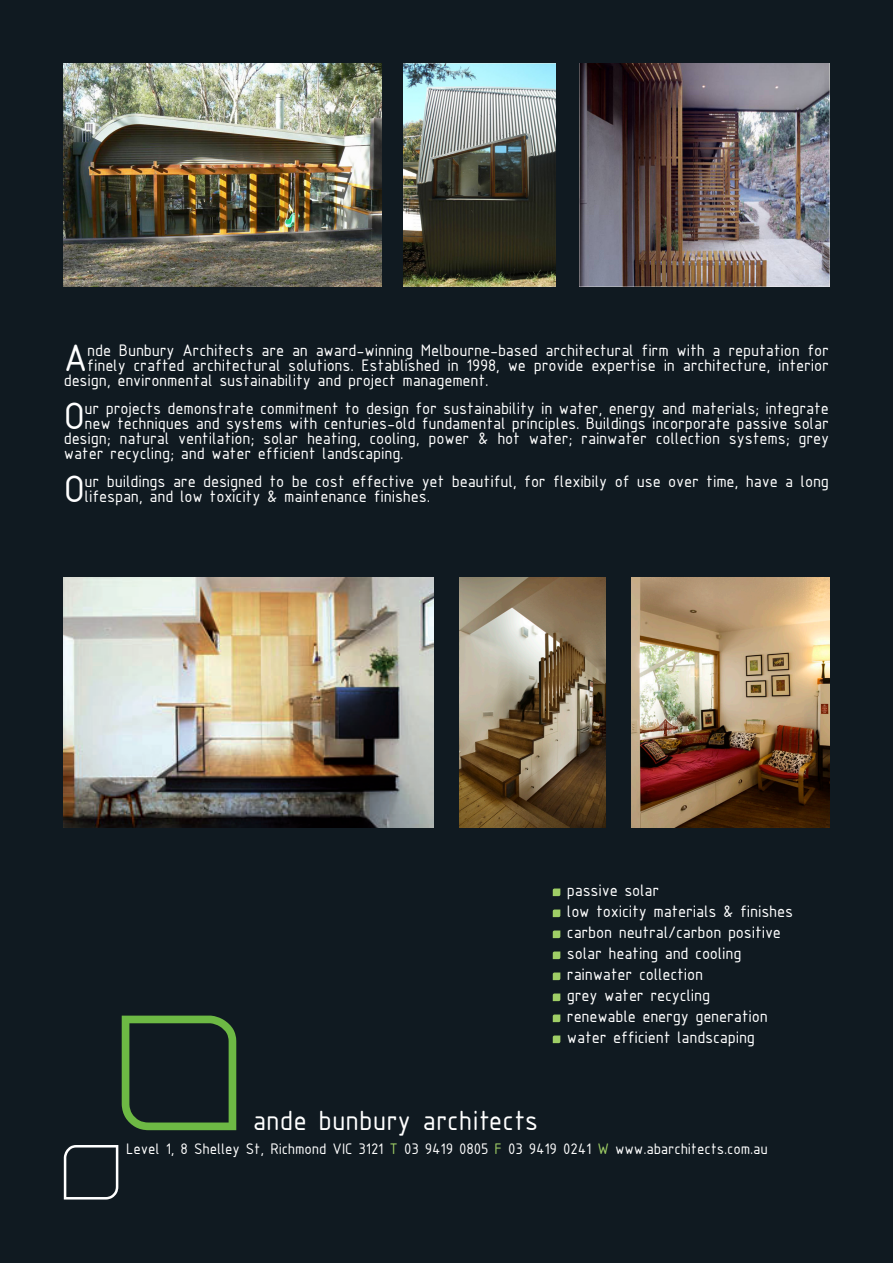
<style>
.page{position:relative;width:893px;height:1263px;background:#101a21}
.page>*{position:absolute;margin:0;border:0;box-sizing:border-box;transform-origin:0 0}
.t1{font:41.25px "ISOCPEUR";color:#fff}
.t2{font:30px "ISOCPEUR";color:#fff}
.t3{font:18px/15px "ISOCPEUR";letter-spacing:-.01em;color:#fff}
.t4{font:16.5px "ISOCPEUR";letter-spacing:-.01em;color:#fff}
.s1{color:#9fce66}
</style>
<div class="page">
<img style="left:460px;top:577px;width:145px;height:251px">
<img style="left:64px;top:577px;width:370px;height:251px">
<img style="left:631px;top:577px;width:198px;height:251px">
<img style="left:403px;top:64px;width:153px;height:222px">
<img style="left:64px;top:64px;width:318px;height:222px">
<img style="left:580px;top:64px;width:249px;height:222px">
<svg style="left:553px;top:888px;width:7px;height:8px"></svg>
<svg style="left:553px;top:909px;width:7px;height:8px"></svg>
<svg style="left:553px;top:930px;width:7px;height:8px"></svg>
<svg style="left:553px;top:951px;width:7px;height:8px"></svg>
<svg style="left:553px;top:972px;width:7px;height:8px"></svg>
<svg style="left:553px;top:993px;width:7px;height:8px"></svg>
<svg style="left:553px;top:1014px;width:7px;height:8px"></svg>
<svg style="left:553px;top:1035px;width:7px;height:8px"></svg>
<svg style="left:64px;top:1145px;width:54px;height:54px"></svg>
<svg style="left:122px;top:1015px;width:114px;height:115px"></svg>
<p class="t1" style="left:64px;top:331px;width:25px">A</p>
<p class="t3" style="left:87px;top:342px;width:743px">nde Bunbury Architects are an award-winning Melbourne-based architectural firm with a reputation for</p>
<p class="t3" style="left:87px;top:357px;width:743px">finely crafted architectural solutions. Established in 1998, we provide expertise in architecture, interior</p>
<p class="t3" style="left:64px;top:372px;width:426px">design, environmental sustainability and project management.</p>
<p class="t1" style="left:64px;top:389px;width:23px">O</p>
<p class="t3" style="left:85px;top:400px;width:746px">ur projects demonstrate commitment to design for sustainability in water, energy and materials; integrate</p>
<p class="t3" style="left:85px;top:415px;width:746px">new techniques and systems with centuries-old fundamental principles. Buildings incorporate passive solar</p>
<p class="t3" style="left:64px;top:430px;width:767px">design; natural ventilation; solar heating, cooling, power &amp; hot water; rainwater collection systems; grey</p>
<p class="t3" style="left:64px;top:445px;width:341px">water recycling; and water efficient landscaping.</p>
<p class="t1" style="left:64px;top:462px;width:23px">O</p>
<p class="t3" style="left:85px;top:473px;width:746px">ur buildings are designed to be cost effective yet beautiful, for flexibily of use over time, have a long lifespan, and low toxicity &amp; maintenance finishes.</p>
<p class="t2" style="left:253px;top:1101px;width:287px">ande bunbury architects</p>
<p class="t3" style="left:567px;top:882px;width:94px">passive solar</p>
<p class="t3" style="left:567px;top:903px;width:228px">low toxicity materials &amp; finishes</p>
<p class="t3" style="left:567px;top:924px;width:216px">carbon neutral/carbon positive</p>
<p class="t3" style="left:567px;top:945px;width:176px">solar heating and cooling</p>
<p class="t3" style="left:567px;top:966px;width:138px">rainwater collection</p>
<p class="t3" style="left:567px;top:987px;width:145px">grey water recycling</p>
<p class="t3" style="left:567px;top:1008px;width:202px">renewable energy generation</p>
<p class="t3" style="left:567px;top:1029px;width:190px">water efficient landscaping</p>
<p class="t4" style="left:126px;top:1138px;width:643px">Level 1, 8 Shelley St, Richmond VIC 3121 <span class="s1">T</span> 03 9419 0805 <span class="s1">F</span> 03 9419 0241 <span class="s1">W</span> www.abarchitects.com.au</p>
</div>
